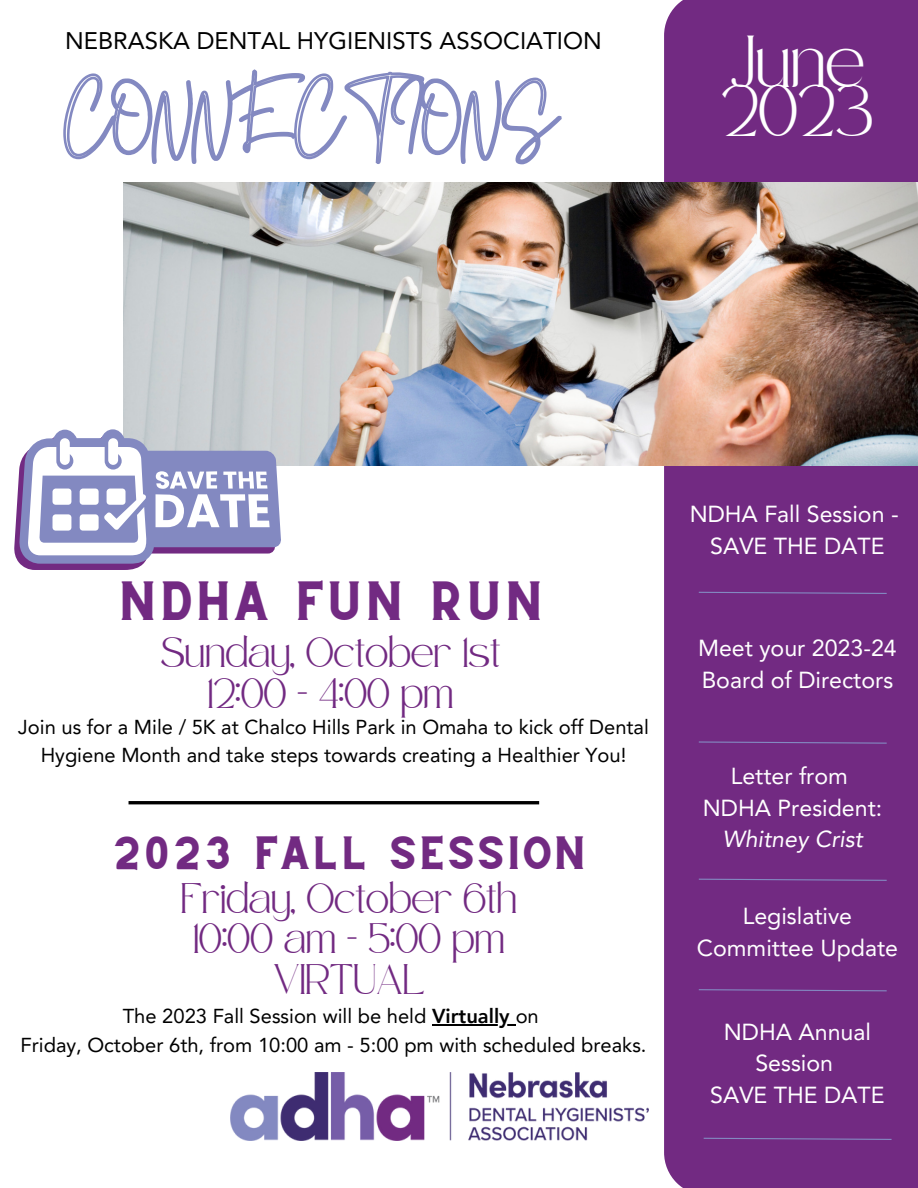
<style>
.page{position:relative;width:918px;height:1188px;background:#fff}
.page>*{position:absolute;margin:0;border:0;box-sizing:border-box;transform-origin:0 0}
.t1{font:38.85px "CS Gordon Vintage";color:#722a82}
.t2{font:35.85px "Safira March";color:#fff}
.t3{font:32.85px "CS Gordon Vintage";color:#722a82}
.t4{font:24px "Avenir LT Pro";color:#000}
.t5{font:23.25px/31.5px "Avenir LT Pro";color:#fff;text-align:center}
.t6{font:italic 23.25px "Avenir LT Pro";color:#fff}
.t7{font:20.85px "Safira March";color:#722a82}
.t8{font:20.1px/28.2px "Avenir LT Pro";color:#000;text-align:center}
.s1{font-weight:800}
</style>
<div class="page">
<img style="left:230px;top:1073px;width:419px;height:67px">
<div style="left:664px;top:0;width:254px;height:1188px;background:#722a82"></div>
<svg style="left:698px;top:591px;width:190px;height:4px"></svg>
<svg style="left:698px;top:741px;width:190px;height:3px"></svg>
<svg style="left:698px;top:878px;width:190px;height:3px"></svg>
<svg style="left:698px;top:989px;width:190px;height:3px"></svg>
<svg style="left:703px;top:1137px;width:190px;height:4px"></svg>
<img style="left:124px;top:183px;width:794px;height:282px">
<svg style="left:14px;top:429px;width:268px;height:141px"></svg>
<svg style="left:63px;top:69px;width:501px;height:131px"></svg>
<hr style="left:432px;top:1025px;width:84px;height:1px;background:#000">
<hr style="left:129px;top:801px;width:410px;height:3px;background:#000">
<p class="t4" style="left:65px;top:31px;width:538px">NEBRASKA DENTAL HYGIENISTS ASSOCIATION</p>
<p class="t2" style="left:730px;top:53px;width:137px">June</p>
<p class="t2" style="left:721px;top:103px;width:154px">2023</p>
<p class="t1" style="left:117px;top:584px;width:429px">NDHA FUN RUN</p>
<p class="t7" style="left:161px;top:647px;width:342px">Sunday, October 1st</p>
<p class="t7" style="left:208px;top:688px;width:247px">12:00 - 4:00 pm</p>
<p class="t8" style="left:18px;top:714px;width:632px">Join us for a Mile / 5K at Chalco Hills Park in Omaha to kick off Dental<br>Hygiene Month and take steps towards creating a Healthier You!</p>
<p class="t3" style="left:111px;top:838px;width:477px">2023 FALL SESSION</p>
<p class="t7" style="left:181px;top:893px;width:338px">Friday, October 6th</p>
<p class="t7" style="left:193px;top:934px;width:313px">10:00 am - 5:00 pm</p>
<p class="t7" style="left:274px;top:974px;width:153px">VIRTUAL</p>
<p class="t8" style="left:123px;top:1004px;width:418px">The 2023 Fall Session will be held <span class="s1">Virtually</span> on</p>
<p class="t8" style="left:21px;top:1032px;width:627px">Friday, October 6th, from 10:00 am - 5:00 pm with scheduled breaks.</p>
<p class="t5" style="left:690px;top:501px;width:211px">NDHA Fall Session -</p>
<p class="t5" style="left:710px;top:532px;width:176px">SAVE THE DATE</p>
<p class="t5" style="left:698px;top:635px;width:200px;text-align:left">Meet your 2023-24<br>Board of Directors</p>
<p class="t5" style="left:731px;top:762px;width:119px">Letter from</p>
<p class="t5" style="left:703px;top:794px;width:181px">NDHA President:</p>
<p class="t6" style="left:722px;top:830px;width:142px">Whitney Crist</p>
<p class="t5" style="left:697px;top:902px;width:203px">Legislative<br>Committee Update</p>
<p class="t5" style="left:724px;top:1018px;width:149px">NDHA Annual<br>Session</p>
<p class="t5" style="left:710px;top:1081px;width:176px">SAVE THE DATE</p>
</div>
